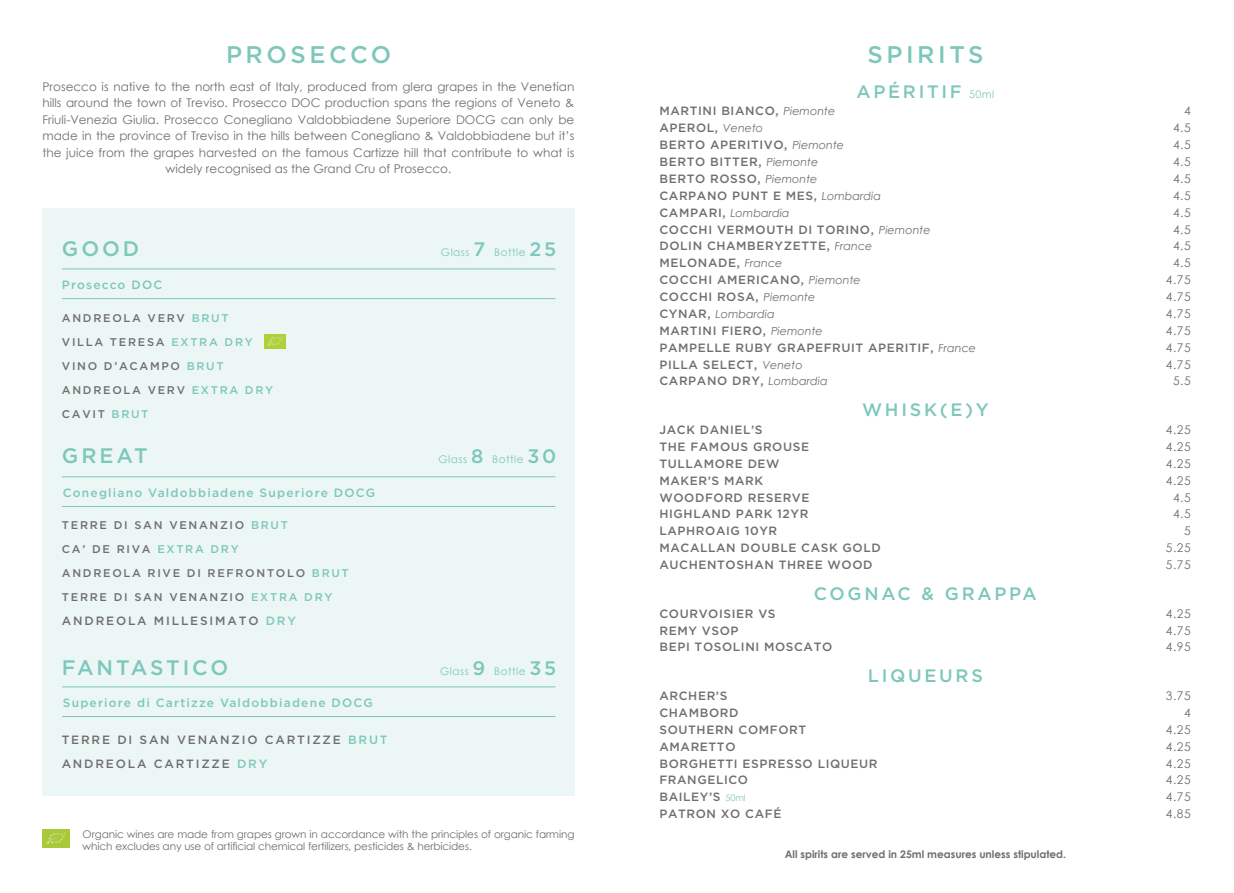
<style>
.page{position:relative;width:1234px;height:893px;background:#fff}
.page>*{position:absolute;margin:0;border:0;box-sizing:border-box;transform-origin:0 0}
.t1{font:500 24px "Gotham HTF";letter-spacing:.15em;color:#7dc7bb}
.t2{font:500 21px "Gotham HTF";letter-spacing:.14em;color:#7dc7bb}
.t3{font:500 18px "Gotham HTF";letter-spacing:.15em;color:#7dc7bb}
.t4{font:500 12px "Gotham HTF";letter-spacing:.05em;color:#706f6f}
.t5{font:12px/16.5px "Century Gothic";color:#706f6f;text-align:center}
.t6{font:500 12px "Gotham HTF";letter-spacing:.1em;color:#7dc7bb}
.t7{font:500 12px/24px "Gotham HTF";letter-spacing:.15em;color:#706f6f}
.t8{font:500 11.1px/24px "Gotham HTF";letter-spacing:.15em;color:#706f6f}
.t9{font:italic 11.1px "Century Gothic";color:#706f6f}
.t10{font:10.5px/12.6px "Century Gothic";letter-spacing:-.01em;color:#706f6f}
.t11{font:700 10.5px "Century Gothic";color:#706f6f}
.t12{font:10.5px "Century Gothic";letter-spacing:.05em;color:#7dc7bb}
.s1{font-family:"Gotham HTF";font-weight:500;font-size:19.5px}
.s2{color:#7dc7bb}
.s3{font-family:"Century Gothic";font-weight:400;font-size:10.5px}
.s4{font-family:"Century Gothic";font-weight:400;font-style:italic;font-size:11.1px}
.s5{font-family:"Gotham HTF";font-weight:500;font-style:normal;font-size:12px}
.s6{font-family:"Century Gothic";font-weight:400;font-size:9px;color:#7dc7bb}
</style>
<div class="page">
<div style="left:42px;top:208px;width:532px;height:587px;background:#ecf7f5"></div>
<hr style="left:62px;top:477px;width:493px;height:1px;background:#7dc7bb">
<hr style="left:62px;top:506px;width:493px;height:1px;background:#7dc7bb">
<img style="left:264px;top:335px;width:22px;height:14px">
<hr style="left:62px;top:269px;width:493px;height:1px;background:#7dc7bb">
<hr style="left:62px;top:298px;width:493px;height:1px;background:#7dc7bb">
<hr style="left:62px;top:687px;width:493px;height:1px;background:#7dc7bb">
<hr style="left:62px;top:716px;width:493px;height:1px;background:#7dc7bb">
<img style="left:43px;top:830px;width:27px;height:18px">
<h1 class="t1" style="left:226px;top:41px;width:167px">PROSECCO</h1>
<p class="t5" style="left:42px;top:78px;width:533px">Prosecco is native to the north east of Italy, produced from glera grapes in the Venetian hills around the town of Treviso. Prosecco DOC production spans the regions of Veneto &amp; Friuli-Venezia Giulia. Prosecco Conegliano Valdobbiadene Superiore DOCG can only be made in the province of Treviso in the hills between Conegliano &amp; Valdobbiadene but it’s the juice from the grapes harvested on the famous Cartizze hill that contribute to what is widely recognised as the Grand Cru of Prosecco.</p>
<h2 class="t2" style="left:62px;top:237px;width:79px">GOOD</h2>
<p class="t12" style="left:441px;top:246px;width:117px">Glass <span class="s1">7</span> Bottle <span class="s1">25</span></p>
<p class="t6" style="left:62px;top:278px;width:102px">Prosecco DOC</p>
<p class="t8" style="left:62px;top:306px;width:213px">ANDREOLA VERV <span class="s2">BRUT<br></span>VILLA TERESA <span class="s2">EXTRA DRY<br></span>VINO D’ACAMPO <span class="s2">BRUT<br></span>ANDREOLA VERV <span class="s2">EXTRA DRY<br></span>CAVIT <span class="s2">BRUT</span></p>
<h2 class="t2" style="left:62px;top:444px;width:87px">GREAT</h2>
<p class="t12" style="left:438px;top:453px;width:119px">Glass <span class="s1">8</span> Bottle <span class="s1">30</span></p>
<p class="t6" style="left:63px;top:486px;width:314px">Conegliano Valdobbiadene Superiore DOCG</p>
<p class="t8" style="left:62px;top:513px;width:288px">TERRE DI SAN VENANZIO <span class="s2">BRUT<br></span>CA’ DE RIVA <span class="s2">EXTRA DRY<br></span>ANDREOLA RIVE DI REFRONTOLO <span class="s2">BRUT<br></span>TERRE DI SAN VENANZIO <span class="s2">EXTRA DRY</span></p>
<p class="t7" style="left:62px;top:609px;width:235px">ANDREOLA MILLESIMATO <span class="s2">DRY</span></p>
<h2 class="t2" style="left:62px;top:656px;width:168px">FANTASTICO</h2>
<p class="t12" style="left:440px;top:665px;width:118px">Glass <span class="s1">9</span> Bottle <span class="s1">35</span></p>
<p class="t6" style="left:63px;top:696px;width:311px">Superiore di Cartizze Valdobbiadene DOCG</p>
<p class="t7" style="left:62px;top:727px;width:327px">TERRE DI SAN VENANZIO CARTIZZE <span class="s2">BRUT<br></span>ANDREOLA CARTIZZE <span class="s2">DRY</span></p>
<p class="t10" style="left:83px;top:828px;width:493px">Organic wines are made from grapes grown in accordance with the principles of organic farming which excludes any use of artificial chemical fertilizers, pesticides &amp; herbicides.</p>
<h1 class="t1" style="left:867px;top:41px;width:118px">SPIRITS</h1>
<h3 class="t3" style="left:856px;top:81px;width:139px">APÉRITIF <span class="s3">50ml</span></h3>
<p class="t4" style="left:659px;top:104px;width:177px">MARTINI BIANCO, <span class="s4">Piemonte</span></p>
<p class="t5" style="left:1183px;top:103px;width:8px">4</p>
<p class="t4" style="left:659px;top:121px;width:105px">APEROL, <span class="s4">Veneto</span></p>
<p class="t5" style="left:1172px;top:120px;width:19px">4.5</p>
<p class="t4" style="left:659px;top:138px;width:186px">BERTO APERITIVO, <span class="s4">Piemonte</span></p>
<p class="t5" style="left:1172px;top:136px;width:19px">4.5</p>
<p class="t4" style="left:659px;top:155px;width:160px">BERTO BITTER, <span class="s4">Piemonte</span></p>
<p class="t5" style="left:1172px;top:153px;width:19px">4.5</p>
<p class="t4" style="left:659px;top:172px;width:159px">BERTO ROSSO, <span class="s4">Piemonte</span></p>
<p class="t5" style="left:1172px;top:170px;width:19px">4.5</p>
<p class="t4" style="left:659px;top:189px;width:223px">CARPANO PUNT E MES, <span class="s4">Lombardia</span></p>
<p class="t5" style="left:1172px;top:187px;width:19px">4.5</p>
<p class="t9" style="left:659px;top:206px;width:132px"><span class="s5">CAMPARI,</span> Lombardia</p>
<p class="t5" style="left:1172px;top:204px;width:19px">4.5</p>
<p class="t4" style="left:659px;top:223px;width:272px">COCCHI VERMOUTH DI TORINO, <span class="s4">Piemonte</span></p>
<p class="t5" style="left:1172px;top:221px;width:19px">4.5</p>
<p class="t4" style="left:659px;top:239px;width:214px">DOLIN CHAMBERYZETTE, <span class="s4">France</span></p>
<p class="t5" style="left:1172px;top:238px;width:19px">4.5</p>
<p class="t4" style="left:659px;top:256px;width:125px">MELONADE, <span class="s4">France</span></p>
<p class="t5" style="left:1172px;top:255px;width:19px">4.5</p>
<p class="t4" style="left:659px;top:273px;width:203px">COCCHI AMERICANO, <span class="s4">Piemonte</span></p>
<p class="t5" style="left:1165px;top:271px;width:27px">4.75</p>
<p class="t4" style="left:659px;top:290px;width:157px">COCCHI ROSA, <span class="s4">Piemonte</span></p>
<p class="t5" style="left:1165px;top:288px;width:27px">4.75</p>
<p class="t9" style="left:659px;top:307px;width:117px"><span class="s5">CYNAR,</span> Lombardia</p>
<p class="t5" style="left:1165px;top:305px;width:27px">4.75</p>
<p class="t4" style="left:659px;top:324px;width:165px">MARTINI FIERO, <span class="s4">Piemonte</span></p>
<p class="t5" style="left:1165px;top:322px;width:27px">4.75</p>
<p class="t4" style="left:659px;top:341px;width:318px">PAMPELLE RUBY GRAPEFRUIT APERITIF, <span class="s4">France</span></p>
<p class="t5" style="left:1165px;top:339px;width:27px">4.75</p>
<p class="t4" style="left:659px;top:358px;width:145px">PILLA SELECT, <span class="s4">Veneto</span></p>
<p class="t5" style="left:1165px;top:356px;width:27px">4.75</p>
<p class="t4" style="left:659px;top:374px;width:170px">CARPANO DRY, <span class="s4">Lombardia</span></p>
<p class="t5" style="left:1172px;top:373px;width:19px">5.5</p>
<h3 class="t3" style="left:862px;top:399px;width:128px">WHISK(E)Y</h3>
<p class="t4" style="left:659px;top:423px;width:105px">JACK DANIEL’S</p>
<p class="t5" style="left:1165px;top:421px;width:27px">4.25</p>
<p class="t4" style="left:659px;top:440px;width:151px">THE FAMOUS GROUSE</p>
<p class="t5" style="left:1165px;top:438px;width:27px">4.25</p>
<p class="t4" style="left:659px;top:457px;width:122px">TULLAMORE DEW</p>
<p class="t5" style="left:1165px;top:455px;width:27px">4.25</p>
<p class="t4" style="left:659px;top:474px;width:105px">MAKER’S MARK</p>
<p class="t5" style="left:1165px;top:472px;width:27px">4.25</p>
<p class="t4" style="left:659px;top:490px;width:152px">WOODFORD RESERVE</p>
<p class="t5" style="left:1172px;top:489px;width:19px">4.5</p>
<p class="t4" style="left:659px;top:507px;width:150px">HIGHLAND PARK 12YR</p>
<p class="t5" style="left:1172px;top:506px;width:19px">4.5</p>
<p class="t4" style="left:659px;top:524px;width:119px">LAPHROAIG 10YR</p>
<p class="t5" style="left:1183px;top:523px;width:8px">5</p>
<p class="t4" style="left:659px;top:541px;width:223px">MACALLAN DOUBLE CASK GOLD</p>
<p class="t5" style="left:1165px;top:539px;width:27px">5.25</p>
<p class="t4" style="left:659px;top:558px;width:215px">AUCHENTOSHAN THREE WOOD</p>
<p class="t5" style="left:1165px;top:556px;width:27px">5.75</p>
<h3 class="t3" style="left:813px;top:583px;width:224px">COGNAC &amp; GRAPPA</h3>
<p class="t4" style="left:659px;top:607px;width:118px">COURVOISIER VS</p>
<p class="t5" style="left:1165px;top:605px;width:27px">4.25</p>
<p class="t4" style="left:659px;top:623px;width:81px">REMY VSOP</p>
<p class="t5" style="left:1165px;top:622px;width:27px">4.75</p>
<p class="t4" style="left:659px;top:640px;width:174px">BEPI TOSOLINI MOSCATO</p>
<p class="t5" style="left:1165px;top:639px;width:27px">4.95</p>
<h3 class="t3" style="left:867px;top:665px;width:116px">LIQUEURS</h3>
<p class="t4" style="left:659px;top:689px;width:69px">ARCHER’S</p>
<p class="t5" style="left:1165px;top:687px;width:27px">3.75</p>
<p class="t4" style="left:659px;top:706px;width:80px">CHAMBORD</p>
<p class="t5" style="left:1183px;top:704px;width:8px">4</p>
<p class="t4" style="left:659px;top:723px;width:148px">SOUTHERN COMFORT</p>
<p class="t5" style="left:1165px;top:721px;width:27px">4.25</p>
<p class="t4" style="left:659px;top:740px;width:78px">AMARETTO</p>
<p class="t5" style="left:1165px;top:738px;width:27px">4.25</p>
<p class="t4" style="left:659px;top:756px;width:219px">BORGHETTI ESPRESSO LIQUEUR</p>
<p class="t5" style="left:1165px;top:755px;width:27px">4.25</p>
<p class="t4" style="left:659px;top:773px;width:90px">FRANGELICO</p>
<p class="t5" style="left:1165px;top:772px;width:27px">4.25</p>
<p class="t4" style="left:659px;top:790px;width:88px">BAILEY’S <span class="s6">50ml</span></p>
<p class="t5" style="left:1165px;top:788px;width:27px">4.75</p>
<p class="t4" style="left:659px;top:807px;width:123px">PATRON XO CAFÉ</p>
<p class="t5" style="left:1165px;top:805px;width:27px">4.85</p>
<p class="t11" style="left:784px;top:848px;width:283px">All spirits are served in 25ml measures unless stipulated.</p>
</div>
